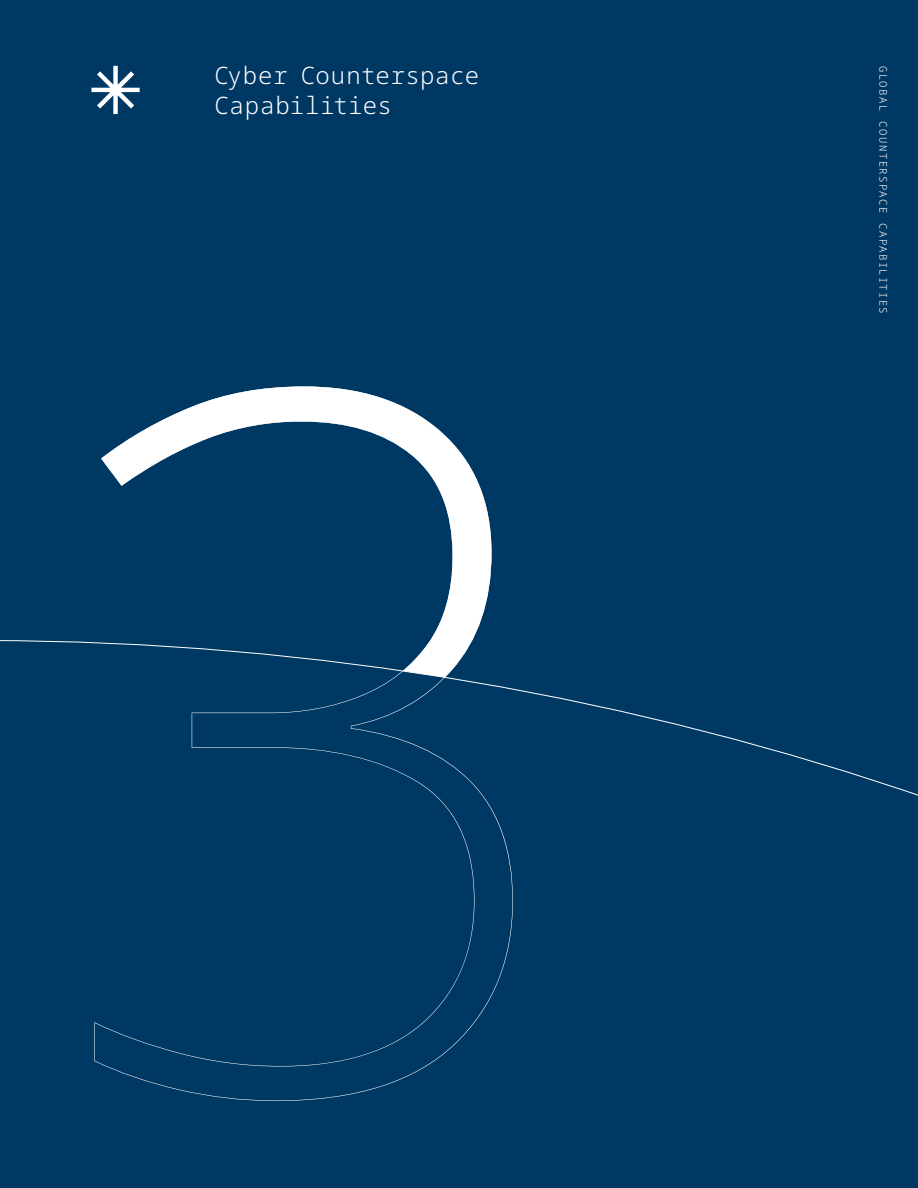
<style>
.page{position:relative;width:918px;height:1188px;background:#003864}
.page>*{position:absolute;margin:0;border:0;box-sizing:border-box;transform-origin:0 0}
.Body_Subhead_-_Secon{font:300 96px "Noto Sans";color:#fff}
.Body_Subhead_-_Secon-2{font:300 24px "Noto Sans Mono";letter-spacing:.025em;color:#fff}
.t1{font:300 10.5px "Noto Sans Mono";letter-spacing:.14em;color:#fff}
</style>
<div class="page">
<svg style="left:94px;top:800px;width:419px;height:301px"></svg>
<svg style="left:0;top:640px;width:918px;height:160px"></svg>
<svg style="left:101px;top:386px;width:391px;height:291px"></svg>
<p class="Body_Subhead_-_Secon" style="left:88px;top:12px;width:56px">⁕</p>
<p class="Body_Subhead_-_Secon-2" style="left:214px;top:54px;width:266px">Cyber Counterspace</p>
<p class="Body_Subhead_-_Secon-2" style="left:214px;top:84px;width:179px">Capabilities</p>
<p class="t1" style="left:892px;top:66px;width:249px;rotate:90deg">GLOBAL COUNTERSPACE CAPABILITIES</p>
</div>
